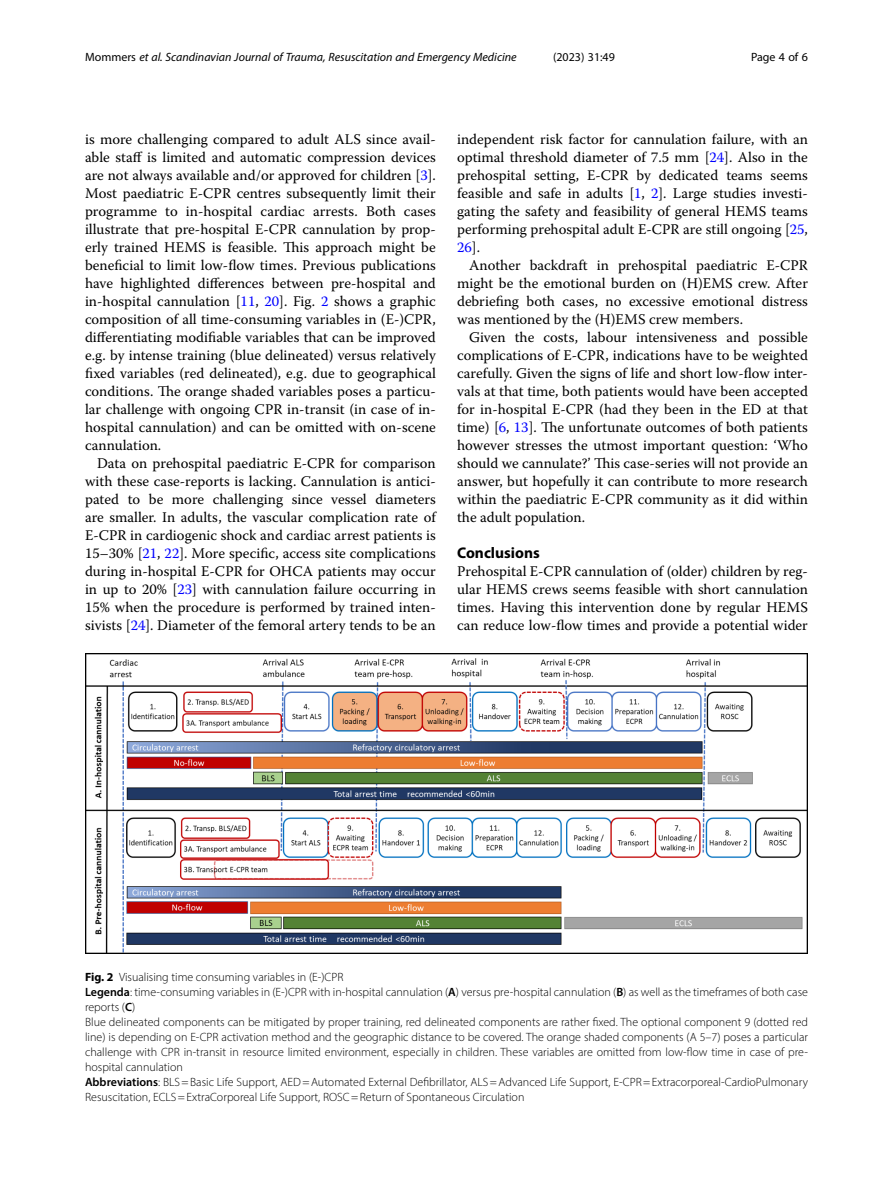
<style>
.page{position:relative;width:893px;height:1191px;background:#fff}
.page>*{position:absolute;margin:0;border:0;box-sizing:border-box;transform-origin:0 0}
.Head_1{font:700 15.45px "Myriad Pro";color:#000}
.Body_Text_Indent{font:14.7px/18px "Warnock Pro";color:#000;text-align:justify}
.Body_Text{font:14.7px/18px "Warnock Pro";color:#000;text-align:justify}
.Figure_Caption{font:300 12px/15px "Myriad Pro";color:#000}
.t1{font:italic 12px "Myriad Pro";color:#000}
.t2{font:12px "Myriad Pro";color:#000}
.s1{font-style:normal}
.s2{color:#00f}
.s3{font-weight:700}
.s4{font-weight:600}
</style>
<div class="page">
<img style="left:85px;top:653px;width:723px;height:301px">
<p class="t1" style="left:85px;top:50px;width:433px"><span class="s1">Mommers</span> et al. Scandinavian Journal of Trauma, Resuscitation and Emergency Medicine</p>
<p class="t2" style="left:553px;top:50px;width:63px">(2023) 31:49</p>
<p class="t2" style="left:751px;top:50px;width:58px">Page 4 of 6</p>
<p class="Body_Text_Indent" style="left:85px;top:130px;width:352px">is more challenging compared to adult ALS since avail&shy;able staff is limited and automatic compression devices are not always available and/or approved for children [<span class="s2">3</span>].<br>Most paediatric E-CPR centres subsequently limit their programme to in-hospital cardiac arrests. Both cases illustrate that pre-hospital E-CPR cannulation by prop&shy;erly trained HEMS is feasible. This approach might be beneficial to limit low-flow times. Previous publications have highlighted differences between pre-hospital and in-hospital cannulation [<span class="s2">11</span>, <span class="s2">20</span>]. Fig. <span class="s2">2</span> shows a graphic composition of all time-consuming variables in (E-)CPR, differentiating modifiable variables that can be improved e.g. by intense training (blue delineated) versus relatively fixed variables (red delineated), e.g. due to geographical conditions. The orange shaded variables poses a particu&shy;lar challenge with ongoing CPR in-transit (in case of in&shy;hospital cannulation) and can be omitted with on-scene cannulation.</p>
<p class="Body_Text_Indent" style="left:85px;top:454px;width:352px;text-indent:12px">Data on prehospital paediatric E-CPR for comparison with these case-reports is lacking. Cannulation is antici&shy;pated to be more challenging since vessel diameters are smaller. In adults, the vascular complication rate of E-CPR in cardiogenic shock and cardiac arrest patients is 15–30% [<span class="s2">21</span>, <span class="s2">22</span>]. More specific, access site complications during in-hospital E-CPR for OHCA patients may occur in up to 20% [<span class="s2">23</span>] with cannulation failure occurring in 15% when the procedure is performed by trained inten&shy;sivists [<span class="s2">24</span>]. Diameter of the femoral artery tends to be an</p>
<p class="Body_Text_Indent" style="left:457px;top:130px;width:352px">independent risk factor for cannulation failure, with an optimal threshold diameter of 7.5 mm [<span class="s2">24</span>]. Also in the prehospital setting, E-CPR by dedicated teams seems feasible and safe in adults [<span class="s2">1</span>, <span class="s2">2</span>]. Large studies investi&shy;gating the safety and feasibility of general HEMS teams performing prehospital adult E-CPR are still ongoing [<span class="s2">25</span>, <span class="s2">26</span>].</p>
<p class="Body_Text_Indent" style="left:457px;top:256px;width:352px;text-indent:12px">Another backdraft in prehospital paediatric E-CPR might be the emotional burden on (H)EMS crew. After debriefing both cases, no excessive emotional distress was mentioned by the (H)EMS crew members.</p>
<p class="Body_Text_Indent" style="left:457px;top:328px;width:352px;text-indent:12px">Given the costs, labour intensiveness and possible complications of E-CPR, indications have to be weighted carefully. Given the signs of life and short low-flow inter&shy;vals at that time, both patients would have been accepted for in-hospital E-CPR (had they been in the ED at that time) [<span class="s2">6</span>, <span class="s2">13</span>]. The unfortunate outcomes of both patients however stresses the utmost important question: ‘Who should we cannulate?’ This case-series will not provide an answer, but hopefully it can contribute to more research within the paediatric E-CPR community as it did within the adult population.</p>
<p class="Head_1" style="left:457px;top:543px;width:84px">Conclusions</p>
<p class="Body_Text" style="left:457px;top:562px;width:352px">Prehospital E-CPR cannulation of (older) children by reg&shy;ular HEMS crews seems feasible with short cannulation times. Having this intervention done by regular HEMS can reduce low-flow times and provide a potential wider</p>
<p class="Figure_Caption" style="left:85px;top:969px;width:260px"><span class="s3">Fig. 2</span> Visualising time consuming variables in (E-)CPR</p>
<p class="Figure_Caption" style="left:85px;top:984px;width:724px"><span class="s4">Legenda</span>: time-consuming variables in (E-)CPR with in-hospital cannulation (<span class="s4">A</span>) versus pre-hospital cannulation (<span class="s4">B</span>) as well as the timeframes of both case reports (<span class="s4">C</span>)</p>
<p class="Figure_Caption" style="left:85px;top:1014px;width:724px;text-align:justify">Blue delineated components can be mitigated by proper training, red delineated components are rather fixed. The optional component 9 (dotted red line) is depending on E-CPR activation method and the geographic distance to be covered. The orange shaded components (A 5–7) poses a particular challenge with CPR in-transit in resource limited environment, especially in children. These variables are omitted from low-flow time in case of pre&shy;hospital cannulation</p>
<p class="Figure_Caption" style="left:85px;top:1074px;width:724px"><span class="s4">Abbreviations</span>: BLS=Basic Life Support, AED=Automated External Defibrillator, ALS=Advanced Life Support, E-CPR=Extracorporeal-CardioPulmonary<br>Resuscitation, ECLS=ExtraCorporeal Life Support, ROSC=Return of Spontaneous Circulation</p>
</div>
